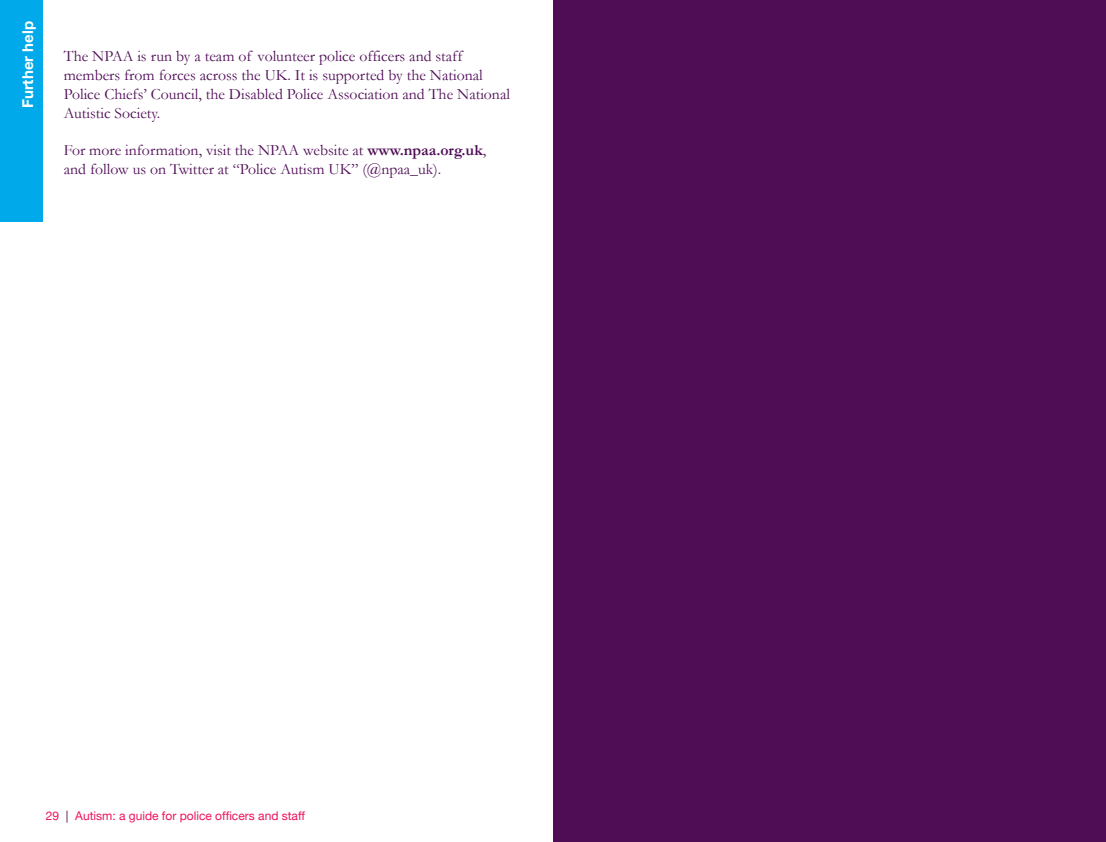
<style>
.page{position:relative;width:1106px;height:842px;background:#fff}
.page>*{position:absolute;margin:0;border:0;box-sizing:border-box;transform-origin:0 0}
.t1{font:15.75px/18.8px "Garamond";color:#4f0d56}
.t2{font:700 15px "Helvetica Neue";color:#fff}
.t3{font:12px "Helvetica Neue";color:#ed135d}
.s1{font-weight:700}
.s2{color:#4f0d56}
</style>
<div class="page">
<div style="left:0;top:0;width:43px;height:221px;background:#00a9e9"></div>
<div style="left:553px;top:0;width:553px;height:842px;background:#4f0d56"></div>
<p class="t2" style="left:18px;top:108px;width:88px;rotate:-90deg">Further help</p>
<p class="t1" style="left:64px;top:47px;width:448px">The NPAA is run by a team of volunteer police officers and staff members from forces across the UK. It is supported by the National Police Chiefs’ Council, the Disabled Police Association and The National Autistic Society.</p>
<p class="t1" style="left:64px;top:141px;width:424px">For more information, visit the NPAA website at <span class="s1">www.npaa.org.uk</span>, and follow us on Twitter at “Police Autism UK” (@npaa_uk).</p>
<p class="t3" style="left:46px;top:809px;width:260px">29 <span class="s2">|</span> Autism: a guide for police officers and staff</p>
</div>
